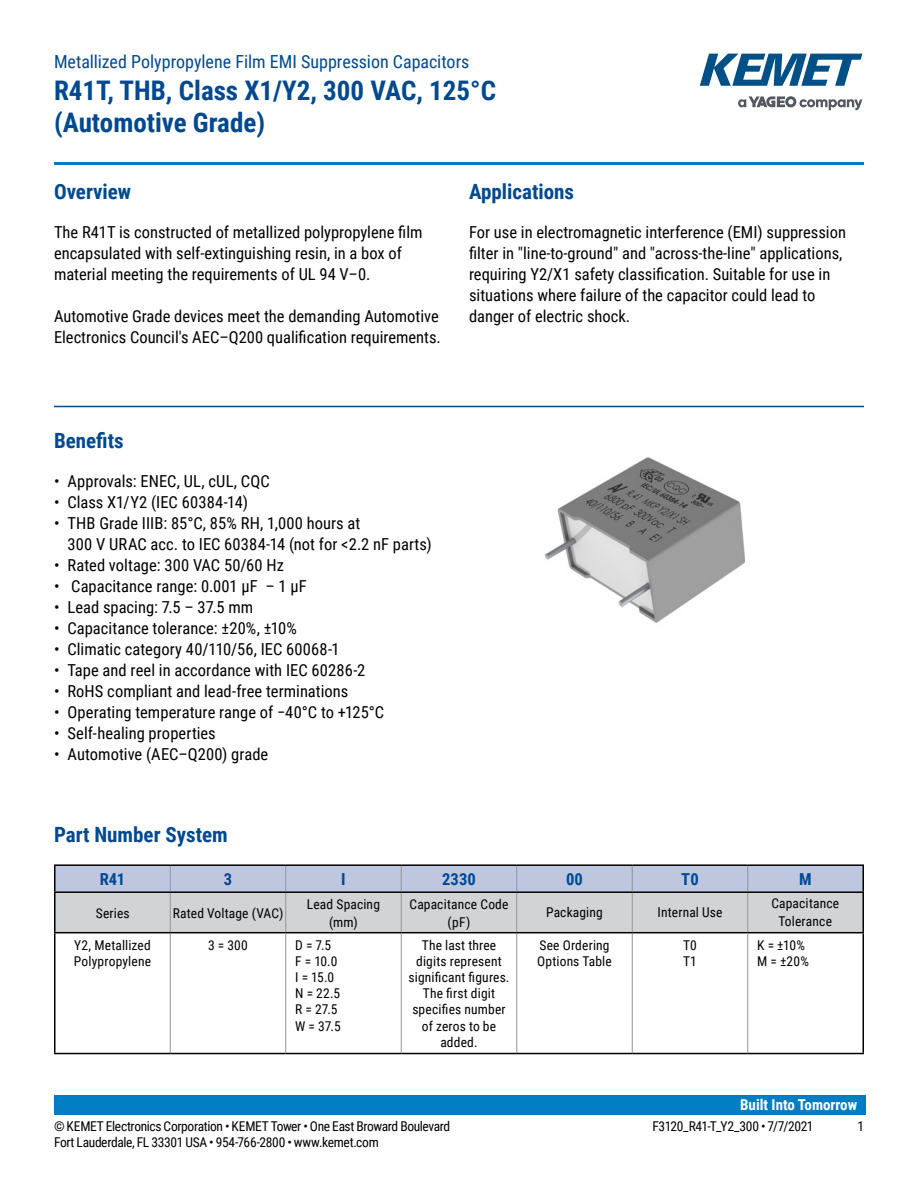
<style>
.page{position:relative;width:918px;height:1188px;background:#fff}
.page>*{position:absolute;margin:0;border:0;box-sizing:border-box;transform-origin:0 0}
.t1{font:700 27px/32.4px "Roboto Condensed";color:#004990}
.t2{font:700 21px "Roboto Condensed";color:#004990}
.t3{font:18px "Roboto Condensed";color:#004990}
.t4{font:16.5px/21px "Roboto Condensed";color:#000}
.t5{font:700 16.5px "Roboto Condensed";letter-spacing:.005em;color:#004990}
.t6{font:700 15px "Roboto Condensed";color:#fff}
.t7{font:13.5px/16.2px "Roboto Condensed";letter-spacing:.01em;color:#000}
.t8{font:13.5px "Roboto Condensed";letter-spacing:-.025em;color:#000}
</style>
<div class="page">
<svg style="left:738px;top:96px;width:124px;height:14px"></svg>
<svg style="left:700px;top:54px;width:162px;height:32px"></svg>
<hr style="left:54px;top:162px;width:810px;height:3px;background:#007dc3">
<div style="left:54px;top:1095px;width:811px;height:20px;background:#007dc3"></div>
<hr style="left:54px;top:406px;width:810px;height:1px;background:#004990">
<svg style="left:56px;top:866px;width:806px;height:66px"></svg>
<hr style="left:170px;top:893px;width:1px;height:39px;background:#939598">
<hr style="left:285px;top:893px;width:1px;height:39px;background:#939598">
<hr style="left:401px;top:893px;width:1px;height:39px;background:#939598">
<hr style="left:516px;top:893px;width:1px;height:39px;background:#939598">
<hr style="left:632px;top:893px;width:1px;height:39px;background:#939598">
<hr style="left:747px;top:893px;width:1px;height:39px;background:#939598">
<hr style="left:170px;top:933px;width:1px;height:120px;background:#939598">
<hr style="left:862px;top:866px;width:2px;height:25px;background:#000">
<hr style="left:54px;top:893px;width:2px;height:39px;background:#000">
<hr style="left:862px;top:893px;width:2px;height:39px;background:#000">
<hr style="left:54px;top:864px;width:116px;height:2px;background:#000">
<hr style="left:54px;top:866px;width:2px;height:25px;background:#000">
<hr style="left:170px;top:864px;width:116px;height:2px;background:#000">
<hr style="left:286px;top:864px;width:115px;height:2px;background:#000">
<hr style="left:401px;top:864px;width:116px;height:2px;background:#000">
<hr style="left:517px;top:864px;width:115px;height:2px;background:#000">
<hr style="left:632px;top:864px;width:116px;height:2px;background:#000">
<hr style="left:748px;top:864px;width:116px;height:2px;background:#000">
<hr style="left:54px;top:891px;width:116px;height:2px;background:#000">
<hr style="left:170px;top:891px;width:116px;height:2px;background:#000">
<hr style="left:286px;top:891px;width:115px;height:2px;background:#000">
<hr style="left:401px;top:891px;width:116px;height:2px;background:#000">
<hr style="left:517px;top:891px;width:115px;height:2px;background:#000">
<hr style="left:632px;top:891px;width:116px;height:2px;background:#000">
<hr style="left:748px;top:891px;width:116px;height:2px;background:#000">
<hr style="left:516px;top:933px;width:1px;height:120px;background:#939598">
<hr style="left:632px;top:933px;width:1px;height:120px;background:#939598">
<hr style="left:54px;top:932px;width:116px;height:1px;background:#000">
<hr style="left:54px;top:933px;width:2px;height:120px;background:#000">
<hr style="left:170px;top:932px;width:116px;height:1px;background:#000">
<hr style="left:401px;top:932px;width:116px;height:1px;background:#000">
<hr style="left:517px;top:932px;width:115px;height:1px;background:#000">
<hr style="left:632px;top:932px;width:116px;height:1px;background:#000">
<hr style="left:54px;top:1053px;width:116px;height:1px;background:#000">
<hr style="left:170px;top:1053px;width:116px;height:1px;background:#000">
<hr style="left:401px;top:1053px;width:116px;height:1px;background:#000">
<hr style="left:517px;top:1053px;width:115px;height:1px;background:#000">
<hr style="left:632px;top:1053px;width:116px;height:1px;background:#000">
<hr style="left:286px;top:932px;width:115px;height:1px;background:#000">
<hr style="left:286px;top:1053px;width:115px;height:1px;background:#000">
<hr style="left:285px;top:933px;width:1px;height:120px;background:#939598">
<hr style="left:401px;top:933px;width:1px;height:120px;background:#939598">
<hr style="left:748px;top:932px;width:116px;height:1px;background:#000">
<hr style="left:862px;top:933px;width:2px;height:120px;background:#000">
<hr style="left:748px;top:1053px;width:116px;height:1px;background:#000">
<hr style="left:747px;top:933px;width:1px;height:120px;background:#939598">
<img style="left:544px;top:457px;width:201px;height:166px">
<p class="t3" style="left:54px;top:48px;width:417px">Metallized Polypropylene Film EMI Suppression Capacitors</p>
<h1 class="t1" style="left:54px;top:73px;width:444px">R41T, THB, Class X1/Y2, 300 VAC, 125°C (Automotive Grade)</h1>
<p class="t2" style="left:54px;top:177px;width:79px">Overview</p>
<p class="t4" style="left:54px;top:221px;width:370px">The R41T is constructed of metallized polypropylene film encapsulated with self-extinguishing resin, in a box of material meeting the requirements of UL 94 V–0.</p>
<p class="t4" style="left:54px;top:305px;width:388px">Automotive Grade devices meet the demanding Automotive<br>Electronics Council's AEC–Q200 qualification requirements.</p>
<p class="t2" style="left:469px;top:177px;width:107px">Applications</p>
<p class="t4" style="left:469px;top:221px;width:378px">For use in electromagnetic interference (EMI) suppression filter in "line-to-ground" and "across-the-line" applications, requiring Y2/X1 safety classification. Suitable for use in situations where failure of the capacitor could lead to danger of electric shock.</p>
<p class="t2" style="left:54px;top:426px;width:71px">Benefits</p>
<p class="t4" style="left:54px;top:470px;width:217px">• Approvals: ENEC, UL, cUL, CQC</p>
<p class="t4" style="left:54px;top:491px;width:195px">• Class X1/Y2 (IEC 60384-14)</p>
<p class="t4" style="left:67px;top:512px;width:366px;text-indent:-13px">• THB Grade IIIB: 85°C, 85% RH, 1,000 hours at<br>300 V URAC acc. to IEC 60384-14 (not for &lt;2.2 nF parts)</p>
<p class="t4" style="left:54px;top:554px;width:231px">• Rated voltage: 300 VAC 50/60 Hz</p>
<p class="t4" style="left:54px;top:575px;width:254px">• Capacitance range: 0.001 µF – 1 µF</p>
<p class="t4" style="left:54px;top:596px;width:201px">• Lead spacing: 7.5 – 37.5 mm</p>
<p class="t4" style="left:54px;top:617px;width:245px">• Capacitance tolerance: ±20%, ±10%</p>
<p class="t4" style="left:54px;top:638px;width:287px">• Climatic category 40/110/56, IEC 60068-1</p>
<p class="t4" style="left:54px;top:659px;width:313px">• Tape and reel in accordance with IEC 60286-2</p>
<p class="t4" style="left:54px;top:680px;width:296px">• RoHS compliant and lead-free terminations</p>
<p class="t4" style="left:54px;top:701px;width:332px">• Operating temperature range of −40°C to +125°C</p>
<p class="t4" style="left:54px;top:722px;width:163px">• Self-healing properties</p>
<p class="t4" style="left:54px;top:743px;width:216px">• Automotive (AEC–Q200) grade</p>
<p class="t2" style="left:54px;top:820px;width:175px">Part Number System</p>
<p class="t5" style="left:100px;top:867px;width:27px">R41</p>
<p class="t5" style="left:224px;top:867px;width:10px">3</p>
<p class="t5" style="left:341px;top:867px;width:6px">I</p>
<p class="t5" style="left:442px;top:867px;width:35px">2330</p>
<p class="t5" style="left:566px;top:867px;width:18px">00</p>
<p class="t5" style="left:681px;top:867px;width:19px">T0</p>
<p class="t5" style="left:799px;top:867px;width:14px">M</p>
<p class="t7" style="left:96px;top:904px;width:35px">Series</p>
<p class="t7" style="left:173px;top:904px;width:112px">Rated Voltage (VAC)</p>
<p class="t7" style="left:307px;top:894px;width:75px;line-height:18px;text-align:center">Lead Spacing (mm)</p>
<p class="t7" style="left:409px;top:894px;width:101px;line-height:18px;text-align:center">Capacitance Code (pF)</p>
<p class="t7" style="left:546px;top:904px;width:58px">Packaging</p>
<p class="t7" style="left:658px;top:904px;width:66px">Internal Use</p>
<p class="t7" style="left:771px;top:894px;width:69px;line-height:18px;text-align:center">Capacitance<br>Tolerance</p>
<p class="t7" style="left:74px;top:936px;width:79px">Y2, Metallized<br>Polypropylene</p>
<p class="t7" style="left:208px;top:936px;width:41px">3 = 300</p>
<p class="t7" style="left:295px;top:936px;width:47px">D = 7.5<br>F = 10.0<br>I = 15.0<br>N = 22.5<br>R = 27.5<br>W = 37.5</p>
<p class="t7" style="left:409px;top:936px;width:102px;text-align:center">The last three digits represent significant figures.<br>The first digit specifies number of zeros to be added.</p>
<p class="t7" style="left:537px;top:936px;width:76px">See Ordering<br>Options Table</p>
<p class="t7" style="left:683px;top:936px;width:15px">T0<br>T1</p>
<p class="t7" style="left:757px;top:936px;width:53px">K = ±10%<br>M = ±20%</p>
<p class="t6" style="left:740px;top:1094px;width:119px">Built Into Tomorrow</p>
<p class="t8" style="left:54px;top:1116px;width:398px">© KEMET Electronics Corporation • KEMET Tower • One East Broward Boulevard</p>
<p class="t8" style="left:652px;top:1116px;width:163px">F3120_R41-T_Y2_300 • 7/7/2021</p>
<p class="t7" style="left:857px;top:1117px;width:8px">1</p>
<p class="t8" style="left:54px;top:1133px;width:326px">Fort Lauderdale, FL 33301 USA • 954-766-2800 • www.kemet.com</p>
</div>
